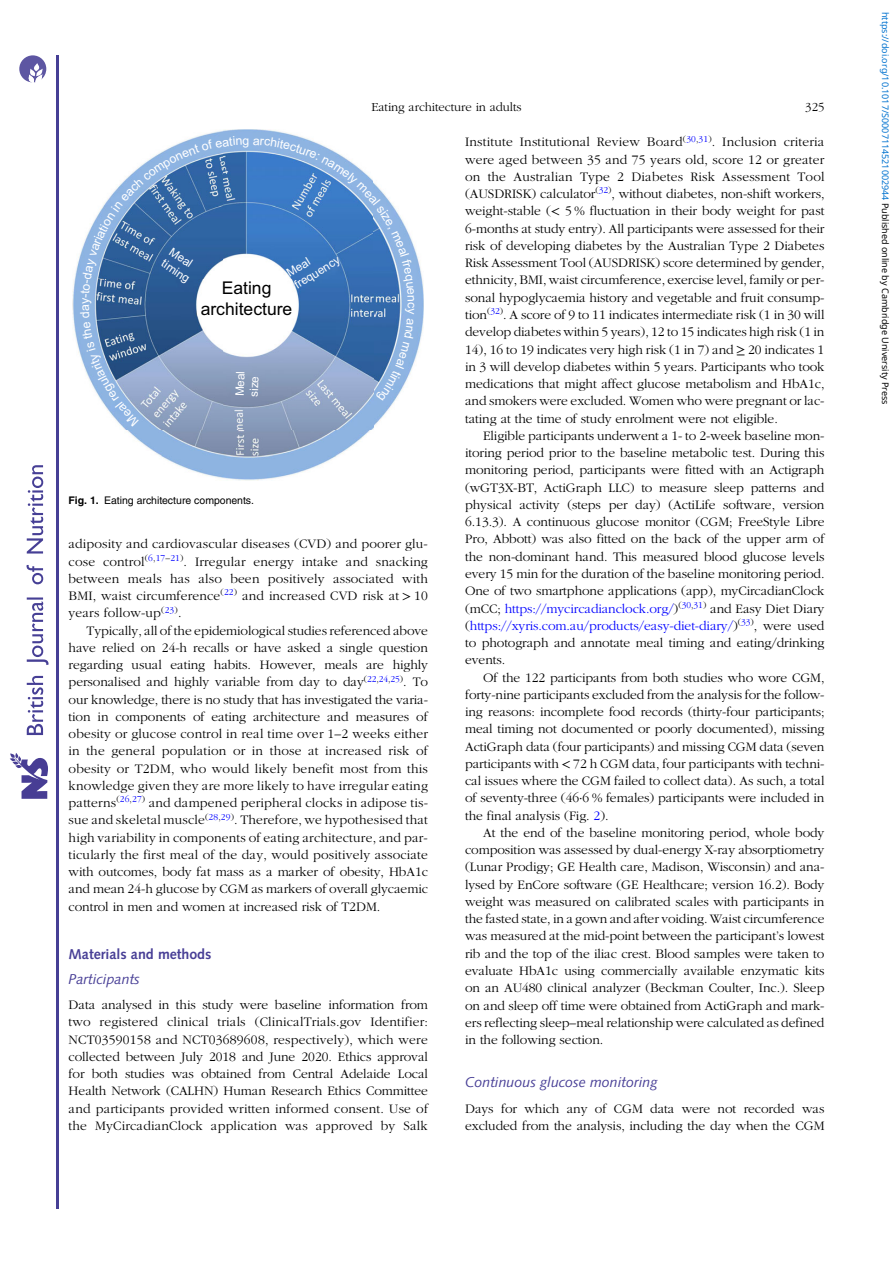
<style>
.page{position:relative;width:893px;height:1263px;background:#fff}
.page>*{position:absolute;margin:0;border:0;box-sizing:border-box;transform-origin:0 0}
.t1{font:17.55px/21px "Arial";color:#000;text-align:center}
.t2{font:14.25px "Adv OT078 e 26 fc.I";color:#483f96}
.t3{font:14.25px "Adv OT38 e 50296.B";color:#483f96}
.t4{font:13.5px/17.2px "Adv OT777 cf 4 fb";color:#000;text-align:justify}
.t5{font:12.75px "Adv OT777 cf 4 fb";color:#000}
.t6{font:12.45px "Arial";color:#fff}
.t7{font:11.7px/14.1px "Arial";color:#fff}
.t8{font:10.5px "Adv OT82 c 4 f 4 c 4";color:#000}
.t9{font:9px "Noto Sans";color:#0172cf}
.s1{font-family:"Adv O Tf 3919 c 9 c.B"}
.s2{font-family:"Adv OT8608 a 8 d 1"}
.s3{font-style:inherit}
.s4{color:#00f}
.s5{color:#000}
</style>
<div class="page">
<hr style="left:56px;top:55px;width:2px;height:1153px;background:#463f95">
<svg style="left:10px;top:753px;width:38px;height:46px"></svg>
<svg style="left:26px;top:465px;width:23px;height:270px"></svg>
<svg style="left:19px;top:55px;width:27px;height:27px"></svg>
<img style="left:73px;top:129px;width:351px;height:351px">
<svg style="left:80px;top:136px;width:334px;height:290px"></svg>
<p class="t5" style="left:371px;top:102px;width:152px">Eating architecture in adults</p>
<p class="t5" style="left:805px;top:102px;width:21px">325</p>
<p class="t7" style="left:174px;top:245px;width:33px;rotate:34deg">Meal timing</p>
<p class="t7" style="left:285px;top:269px;width:53px;rotate:-32deg">Meal frequency</p>
<p class="t1" style="left:201px;top:279px;width:93px">Eating architecture</p>
<p class="t7" style="left:234px;top:396px;width:27px;rotate:-88deg">Meal size</p>
<p class="t8" style="left:69px;top:496px;width:187px"><span class="s1">Fig. 1.</span> Eating architecture components.</p>
<p class="t6" style="left:417px;top:302px;width:8px;rotate:90deg">c</p>
<p class="t4" style="left:69px;top:536px;width:361px">adiposity and cardiovascular diseases (CVD) and poorer glu&shy;cose control<sup>(</sup><sup>6</sup><sup>,</sup><sup>17</sup><sup>–</sup><sup>21</sup><sup>)</sup>. Irregular energy intake and snacking between meals has also been positively associated with BMI, waist circumference<sup>(</sup><sup>22</sup><sup>)</sup> and increased CVD risk at <span class="s2">&gt;</span> 10 years follow-up<sup>(</sup><sup>23</sup><sup>)</sup>.</p>
<p class="t4" style="left:69px;top:623px;width:361px;text-indent:18px">Typically, all of the epidemiological studies referenced above have relied on 24-h recalls or have asked a single question regarding usual eating habits. However, meals are highly personalised and highly variable from day to day<sup>(</sup><sup>22</sup><sup>,</sup><sup>24</sup><sup>,</sup><sup>25</sup><sup>)</sup>. To our knowledge, there is no study that has investigated the varia&shy;tion in components of eating architecture and measures of obesity or glucose control in real time over 1<span class="s3">–</span>2 weeks either in the general population or in those at increased risk of obesity or T2DM, who would likely benefit most from this knowledge given they are more likely to have irregular eating patterns<sup>(</sup><sup>26</sup><sup>,</sup><sup>27</sup><sup>)</sup> and dampened peripheral clocks in adipose tis&shy;sue and skeletal muscle<sup>(</sup><sup>28</sup><sup>,</sup><sup>29</sup><sup>)</sup>. Therefore, we hypothesised that high variability in components of eating architecture, and par&shy;ticularly the first meal of the day, would positively associate with outcomes, body fat mass as a marker of obesity, HbA1c and mean 24-h glucose by CGM as markers of overall glycaemic control in men and women at increased risk of T2DM.</p>
<p class="t3" style="left:69px;top:948px;width:144px">Materials and methods</p>
<p class="t2" style="left:69px;top:973px;width:73px">Participants</p>
<p class="t4" style="left:69px;top:997px;width:361px">Data analysed in this study were baseline information from two registered clinical trials (ClinicalTrials.gov Identifier:<br>NCT03590158 and NCT03689608, respectively), which were collected between July 2018 and June 2020. Ethics approval for both studies was obtained from Central Adelaide Local Health Network (CALHN) Human Research Ethics Committee and participants provided written informed consent. Use of the MyCircadianClock application was approved by Salk</p>
<p class="t4" style="left:465px;top:135px;width:361px">Institute Institutional Review Board<sup>(</sup><sup>30</sup><sup>,</sup><sup>31</sup><sup>)</sup>. Inclusion criteria were aged between 35 and 75 years old, score 12 or greater on the Australian Type 2 Diabetes Risk Assessment Tool (AUSDRISK) calculator<sup>(</sup><sup>32</sup><sup>)</sup>, without diabetes, non-shift workers, weight-stable (<span class="s2">&lt;</span> 5 % fluctuation in their body weight for past 6-months at study entry). All participants were assessed for their risk of developing diabetes by the Australian Type 2 Diabetes Risk Assessment Tool (AUSDRISK) score determined by gender, ethnicity, BMI, waist circumference, exercise level, family or per&shy;sonal hypoglycaemia history and vegetable and fruit consump&shy;tion<sup>(</sup><sup>32</sup><sup>)</sup>. A score of 9 to 11 indicates intermediate risk (1 in 30 will develop diabetes within 5 years), 12 to 15 indicates high risk (1 in 14), 16 to 19 indicates very high risk (1 in 7) and <span class="s2">≥</span> 20 indicates 1 in 3 will develop diabetes within 5 years. Participants who took medications that might affect glucose metabolism and HbA1c, and smokers were excluded. Women who were pregnant or lac&shy;tating at the time of study enrolment were not eligible.</p>
<p class="t4" style="left:465px;top:428px;width:361px;text-indent:18px">Eligible participants underwent a 1- to 2-week baseline mon&shy;itoring period prior to the baseline metabolic test. During this monitoring period, participants were fitted with an Actigraph (wGT3X-BT, ActiGraph LLC) to measure sleep patterns and physical activity (steps per day) (ActiLife software, version 6.13.3). A continuous glucose monitor (CGM; FreeStyle Libre Pro, Abbott) was also fitted on the back of the upper arm of the non-dominant hand. This measured blood glucose levels every 15 min for the duration of the baseline monitoring period.<br>One of two smartphone applications (app), myCircadianClock (mCC; <span class="s4">https://mycircadianclock.org/</span>)<sup>(</sup><sup>30</sup><sup>,</sup><sup>31</sup><sup>)</sup> and Easy Diet Diary (<span class="s4">https://xyris.com.au/products/easy-diet-diary/</span>)<sup>(</sup><sup>33</sup><sup>)</sup>, were used to photograph and annotate meal timing and eating/drinking events.</p>
<p class="t4" style="left:465px;top:670px;width:361px;text-indent:18px">Of the 122 participants from both studies who wore CGM, forty-nine participants excluded from the analysis for the follow&shy;ing reasons: incomplete food records (thirty-four participants; meal timing not documented or poorly documented), missing ActiGraph data (four participants) and missing CGM data (seven participants with <span class="s2">&lt;</span> 72 h CGM data, four participants with techni&shy;cal issues where the CGM failed to collect data). As such, a total of seventy-three (46<span class="s2">·</span>6 % females) participants were included in the final analysis (Fig. <span class="s4">2</span>).</p>
<p class="t4" style="left:465px;top:825px;width:361px;text-indent:18px">At the end of the baseline monitoring period, whole body composition was assessed by dual-energy X-ray absorptiometry (Lunar Prodigy; GE Health care, Madison, Wisconsin) and ana&shy;lysed by EnCore software (GE Healthcare; version 16.2). Body weight was measured on calibrated scales with participants in the fasted state, in a gown and after voiding. Waist circumference was measured at the mid-point between the participant<span class="s3">’</span>s lowest rib and the top of the iliac crest. Blood samples were taken to evaluate HbA1c using commercially available enzymatic kits on an AU480 clinical analyzer (Beckman Coulter, Inc.). Sleep on and sleep off time were obtained from ActiGraph and mark&shy;ers reflecting sleep<span class="s3">–</span>meal relationship were calculated as defined in the following section.</p>
<p class="t2" style="left:465px;top:1076px;width:194px">Continuous glucose monitoring</p>
<p class="t4" style="left:465px;top:1101px;width:361px">Days for which any of CGM data were not recorded was excluded from the analysis, including the day when the CGM</p>
<p class="t9" style="left:892px;top:12px;width:394px;rotate:90deg">https://doi.org/10.1017/S0007114521002944 <span class="s5">Published online by Cambridge University Press</span></p>
</div>
